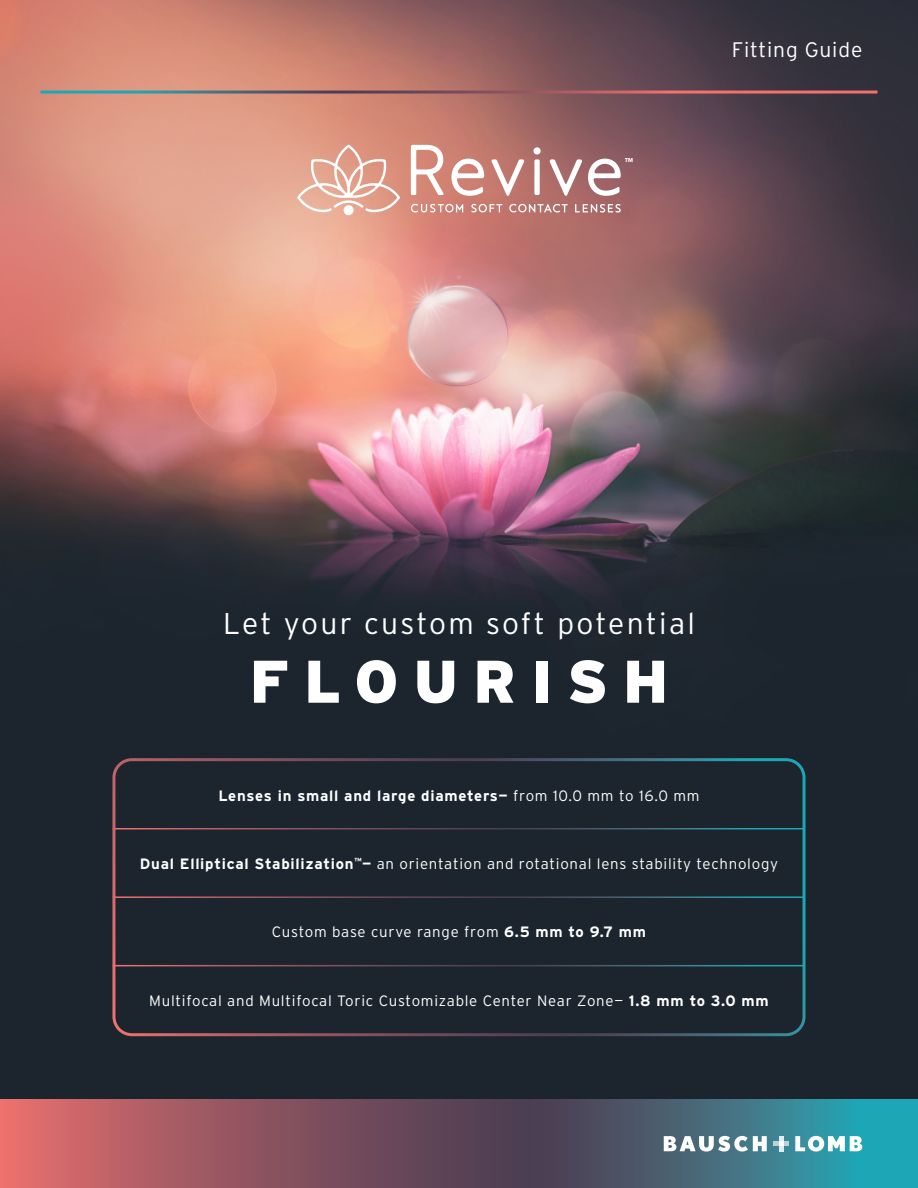
<style>
.page{position:relative;width:918px;height:1188px;background:#fff}
.page>*{position:absolute;margin:0;border:0;box-sizing:border-box;transform-origin:0 0}
.t1{font:900 60px "Interstate";letter-spacing:.25em;color:#fff}
.t2{font:300 30px "Interstate";letter-spacing:.07em;color:#fff}
.t3{font:300 21px "Interstate";letter-spacing:.04em;color:#fff}
.t4{font:300 15px "Interstate";letter-spacing:.05em;color:#fff}
.t5{font:700 15px "Interstate";letter-spacing:.05em;color:#fff}
.t6{font:700 9.9px "GT Walsheim";color:#fff}
.s1{font-weight:300}
.s2{font-weight:700}
</style>
<div class="page">
<div style="left:0;top:767px;width:918px;height:343px;background:#1c252e"></div>
<img style="left:0;top:0;width:918px;height:830px">
<div style="left:344px;top:205px;width:10px;height:10px;background:#fff;border-radius:50%"></div>
<svg style="left:297px;top:145px;width:103px;height:67px;background:#e6b09f"></svg>
<svg style="left:411px;top:204px;width:52px;height:8px"></svg>
<svg style="left:471px;top:204px;width:31px;height:8px"></svg>
<svg style="left:509px;top:204px;width:59px;height:9px"></svg>
<svg style="left:575px;top:204px;width:46px;height:9px"></svg>
<svg style="left:411px;top:145px;width:33px;height:50px"></svg>
<svg style="left:451px;top:159px;width:33px;height:37px"></svg>
<svg style="left:491px;top:159px;width:33px;height:37px"></svg>
<div style="left:534px;top:147px;width:7px;height:7px;background:#fff;border-radius:50%"></div>
<div style="left:534px;top:159px;width:6px;height:36px;background:#fff;border-radius:2px"></div>
<svg style="left:550px;top:159px;width:32px;height:37px"></svg>
<svg style="left:588px;top:159px;width:33px;height:37px"></svg>
<hr style="left:113px;top:896px;width:691px;height:2px;background:#fff">
<hr style="left:113px;top:828px;width:691px;height:1px;background:#fff">
<hr style="left:113px;top:965px;width:691px;height:1px;background:#fff">
<hr style="left:40px;top:91px;width:838px;height:3px;background:#fff">
<svg style="left:0;top:1099px;width:918px;height:89px;background:#6f606d"></svg>
<div style="left:112px;top:758px;width:694px;height:278px;border:3px solid #fff;border-radius:18px"></div>
<svg style="left:664px;top:1136px;width:103px;height:16px"></svg>
<svg style="left:795px;top:1136px;width:67px;height:16px"></svg>
<svg style="left:773px;top:1136px;width:16px;height:15px"></svg>
<p class="t6" style="left:625px;top:156px;width:10px">™</p>
<p class="t3" style="left:732px;top:37px;width:132px">Fitting Guide</p>
<p class="t2" style="left:223px;top:606px;width:473px">Let your custom soft potential</p>
<p class="t1" style="left:250px;top:647px;width:420px">FLOURISH</p>
<p class="t5" style="left:218px;top:787px;width:483px">Lenses in small and large diameters— <span class="s1">from 10.0 mm to 16.0 mm</span></p>
<p class="t4" style="left:140px;top:854px;width:640px"><span class="s2">Dual Elliptical Stabilization</span><sup>™</sup><span class="s2">—</span> an orientation and rotational lens stability technology</p>
<p class="t4" style="left:272px;top:923px;width:376px">Custom base curve range from <span class="s2">6.5 mm to 9.7 mm</span></p>
<p class="t4" style="left:149px;top:992px;width:621px">Multifocal and Multifocal Toric Customizable Center Near Zone— <span class="s2">1.8 mm to 3.0 mm</span></p>
</div>
